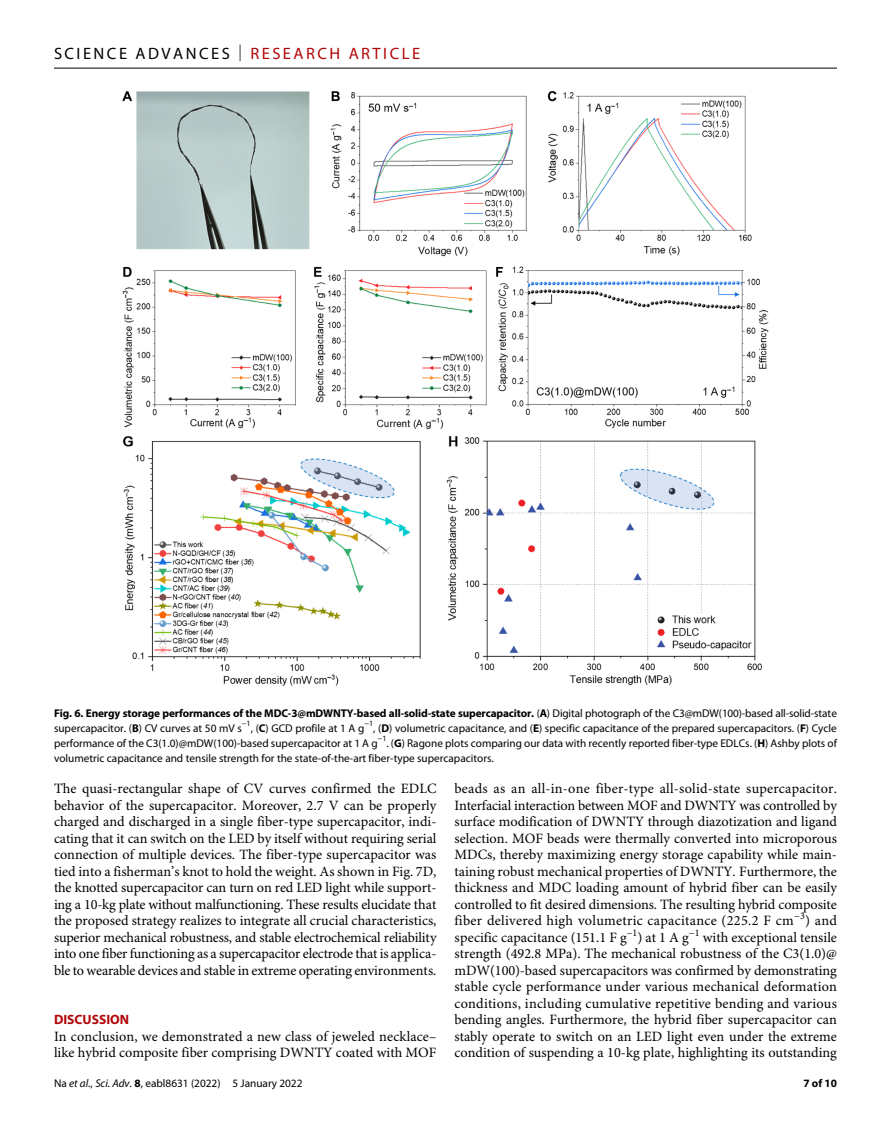
<style>
.page{position:relative;width:891px;height:1134px;background:#fff}
.page>*{position:absolute;margin:0;border:0;box-sizing:border-box;transform-origin:0 0}
.t1{font:16.5px "Myriad Pro";letter-spacing:.15em;color:#000}
.t2{font:14.25px/16.5px "Minion Pro";color:#000;text-align:justify}
.t3{font:700 13.5px "Myriad Pro";color:#b10508}
.t4{font:11.25px/15px "Myriad Pro";color:#000;text-align:justify}
.t5{font:700 11.25px "Myriad Pro";color:#000}
.s1{font-weight:300}
.s2{color:#b10508}
.s3{font-weight:700}
.s4{font-style:italic}
</style>
<div class="page">
<hr style="left:54px;top:68px;width:783px;height:1px;background:#000">
<img style="left:122px;top:91px;width:647px;height:595px">
<p class="t1" style="left:54px;top:40px;width:368px">SCIENCE ADVANCES <span class="s1">|</span> <span class="s2">RESEARCH ARTICLE</span></p>
<p class="t4" style="left:54px;top:705px;width:785px"><span class="s3">Fig. 6. Energy storage performances of the MDC-3@mDWNTY-based all-solid-state supercapacitor.</span> (<span class="s3">A</span>) Digital photograph of the C3@mDW(100)-based all-solid-state supercapacitor. (<span class="s3">B</span>) CV curves at 50 mV s<sup>−1</sup>, (<span class="s3">C</span>) GCD profile at 1 A g<sup>−1</sup>, (<span class="s3">D</span>) volumetric capacitance, and (<span class="s3">E</span>) specific capacitance of the prepared supercapacitors. (<span class="s3">F</span>) Cycle performance of the C3(1.0)@mDW(100)-based supercapacitor at 1 A g<sup>−1</sup>. (<span class="s3">G</span>) Ragone plots comparing our data with recently reported fiber-type EDLCs. (<span class="s3">H</span>) Ashby plots of volumetric capacitance and tensile strength for the state-of-the-art fiber-type supercapacitors.</p>
<p class="t2" style="left:54px;top:782px;width:384px">The quasi-rectangular shape of CV curves confirmed the EDLC behavior of the supercapacitor. Moreover, 2.7 V can be properly charged and discharged in a single fiber-type supercapacitor, indi&shy;cating that it can switch on the LED by itself without requiring serial connection of multiple devices. The fiber-type supercapacitor was tied into a fisherman’s knot to hold the weight. As shown in Fig. 7D, the knotted supercapacitor can turn on red LED light while support&shy;ing a 10-kg plate without malfunctioning. These results elucidate that the proposed strategy realizes to integrate all crucial characteristics, superior mechanical robustness, and stable electrochemical reliability into one fiber functioning as a supercapacitor electrode that is applica&shy;ble to wearable devices and stable in extreme operating environments.</p>
<p class="t3" style="left:54px;top:1009px;width:77px">DISCUSSION</p>
<p class="t2" style="left:54px;top:1029px;width:384px">In conclusion, we demonstrated a new class of jeweled necklace– like hybrid composite fiber comprising DWNTY coated with MOF</p>
<p class="t4" style="left:54px;top:1076px;width:250px">Na <span class="s4">et al</span>., <span class="s4">Sci. Adv.</span> <span class="s3">8</span>, eabl8631 (2022) 5 January 2022</p>
<p class="t2" style="left:454px;top:782px;width:384px">beads as an all-in-one fiber-type all-solid-state supercapacitor.<br>Interfacial interaction between MOF and DWNTY was controlled by surface modification of DWNTY through diazotization and ligand selection. MOF beads were thermally converted into microporous MDCs, thereby maximizing energy storage capability while main&shy;taining robust mechanical properties of DWNTY. Furthermore, the thickness and MDC loading amount of hybrid fiber can be easily controlled to fit desired dimensions. The resulting hybrid composite fiber delivered high volumetric capacitance (225.2 F cm<sup>−3</sup>) and specific capacitance (151.1 F g<sup>−1</sup>) at 1 A g<sup>−1</sup> with exceptional tensile strength (492.8 MPa). The mechanical robustness of the C3(1.0)@ mDW(100)-based supercapacitors was confirmed by demonstrating stable cycle performance under various mechanical deformation conditions, including cumulative repetitive bending and various bending angles. Furthermore, the hybrid fiber supercapacitor can stably operate to switch on an LED light even under the extreme condition of suspending a 10-kg plate, highlighting its outstanding</p>
<p class="t5" style="left:803px;top:1074px;width:35px">7 of 10</p>
</div>
